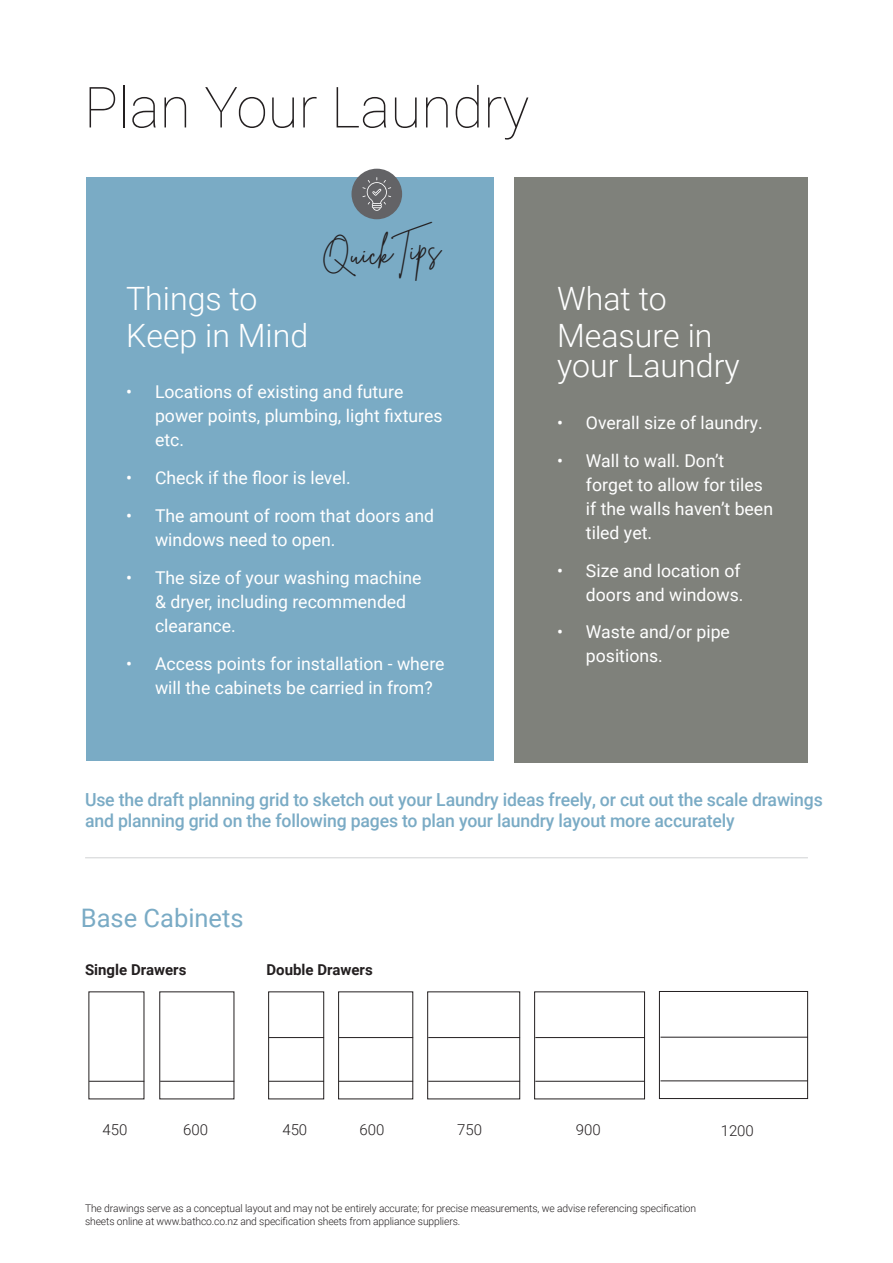
<style>
.page{position:relative;width:893px;height:1263px;background:#fff}
.page>*{position:absolute;margin:0;border:0;box-sizing:border-box;transform-origin:0 0}
.t1{font:100 56.7px "Roboto";color:#231f20}
.t2{font:300 32.1px/36.9px "Roboto";color:#fff}
.t3{font:30.6px "Brittany Signature";color:#231f20;scale:1.05 1}
.t4{font:25.5px "Roboto";color:#7aabc5}
.t5{font:500 18px/21px "Roboto";letter-spacing:-.01em;color:#7aabc5}
.t6{font:17.7px/24.2px "Roboto";color:#fff}
.t7{font:700 15px "Roboto";color:#231f20}
.t8{font:300 15px "Roboto";color:#231f20}
.t9{font:300 10.5px/13.5px "Roboto";letter-spacing:-.01em;color:#231f20}
</style>
<div class="page">
<hr style="left:85px;top:857px;width:723px;height:1px;background:#d1d2d4">
<div style="left:268px;top:991px;width:56px;height:108px;border:1px solid #231f20"></div>
<hr style="left:269px;top:1037px;width:55px;height:1px;background:#231f20">
<hr style="left:269px;top:1081px;width:55px;height:1px;background:#231f20">
<hr style="left:89px;top:1081px;width:55px;height:1px;background:#231f20">
<div style="left:338px;top:991px;width:75px;height:108px;border:1px solid #231f20"></div>
<hr style="left:339px;top:1037px;width:74px;height:1px;background:#231f20">
<hr style="left:339px;top:1081px;width:74px;height:1px;background:#231f20">
<div style="left:427px;top:991px;width:93px;height:108px;border:1px solid #231f20"></div>
<hr style="left:428px;top:1037px;width:92px;height:1px;background:#231f20">
<hr style="left:428px;top:1081px;width:92px;height:1px;background:#231f20">
<div style="left:534px;top:991px;width:111px;height:108px;border:1px solid #231f20"></div>
<hr style="left:535px;top:1037px;width:110px;height:1px;background:#231f20">
<hr style="left:535px;top:1081px;width:110px;height:1px;background:#231f20">
<div style="left:659px;top:991px;width:149px;height:108px;border:1px solid #231f20"></div>
<hr style="left:660px;top:1037px;width:148px;height:1px;background:#231f20">
<hr style="left:660px;top:1080px;width:148px;height:1px;background:#231f20">
<div style="left:159px;top:991px;width:75px;height:108px;border:1px solid #231f20"></div>
<hr style="left:160px;top:1081px;width:74px;height:1px;background:#231f20">
<div style="left:86px;top:177px;width:407px;height:584px;background:#7aabc5"></div>
<div style="left:514px;top:177px;width:294px;height:586px;background:#7f817b"></div>
<div style="left:351px;top:169px;width:51px;height:50px;background:#636366;border-radius:50%"></div>
<svg style="left:362px;top:177px;width:29px;height:34px"></svg>
<h1 class="t1" style="left:84px;top:68px;width:447px">Plan Your Laundry</h1>
<h3 class="t3" style="left:320px;top:237px;width:115px;rotate:-4deg">QuickTips</h3>
<h2 class="t2" style="left:126px;top:279px;width:184px">Things to<br>Keep in Mind</h2>
<p class="t6" style="left:155px;top:379px;width:289px;text-indent:-29px">• Locations of existing and future power points, plumbing, light fixtures etc.</p>
<p class="t6" style="left:126px;top:465px;width:226px">• Check if the floor is level.</p>
<p class="t6" style="left:155px;top:503px;width:281px;text-indent:-29px">• The amount of room that doors and windows need to open.</p>
<p class="t6" style="left:155px;top:565px;width:268px;text-indent:-29px">• The size of your washing machine &amp; dryer, including recommended clearance.</p>
<p class="t6" style="left:155px;top:651px;width:291px;text-indent:-29px">• Access points for installation - where will the cabinets be carried in from?</p>
<h2 class="t2" style="left:557px;top:279px;width:157px">What to<br>Measure in</h2>
<h2 class="t2" style="left:557px;top:346px;width:184px">your Laundry</h2>
<p class="t6" style="left:557px;top:410px;width:207px">• Overall size of laundry.</p>
<p class="t6" style="left:586px;top:447px;width:189px;text-indent:-29px">• Wall to wall. Don’t forget to allow for tiles if the walls haven’t been tiled yet.</p>
<p class="t6" style="left:557px;top:557px;width:188px;text-align:right">• Size and location of doors and windows.</p>
<p class="t6" style="left:586px;top:619px;width:146px;text-indent:-29px">• Waste and/or pipe positions.</p>
<p class="t5" style="left:85px;top:788px;width:739px">Use the draft planning grid to sketch out your Laundry ideas freely, or cut out the scale drawings and planning grid on the following pages to plan your laundry layout more accurately</p>
<h3 class="t4" style="left:81px;top:900px;width:164px">Base Cabinets</h3>
<p class="t7" style="left:85px;top:959px;width:103px">Single Drawers</p>
<p class="t7" style="left:266px;top:959px;width:108px">Double Drawers</p>
<p class="t8" style="left:103px;top:1119px;width:26px">450</p>
<p class="t8" style="left:183px;top:1119px;width:26px">600</p>
<p class="t8" style="left:282px;top:1119px;width:26px">450</p>
<p class="t8" style="left:360px;top:1119px;width:26px">600</p>
<p class="t8" style="left:457px;top:1119px;width:26px">750</p>
<p class="t8" style="left:576px;top:1119px;width:26px">900</p>
<p class="t8" style="left:721px;top:1120px;width:35px">1200</p>
<p class="t9" style="left:85px;top:1201px;width:613px">The drawings serve as a conceptual layout and may not be entirely accurate; for precise measurements, we advise referencing specification sheets online at www.bathco.co.nz and specification sheets from appliance suppliers.</p>
</div>
